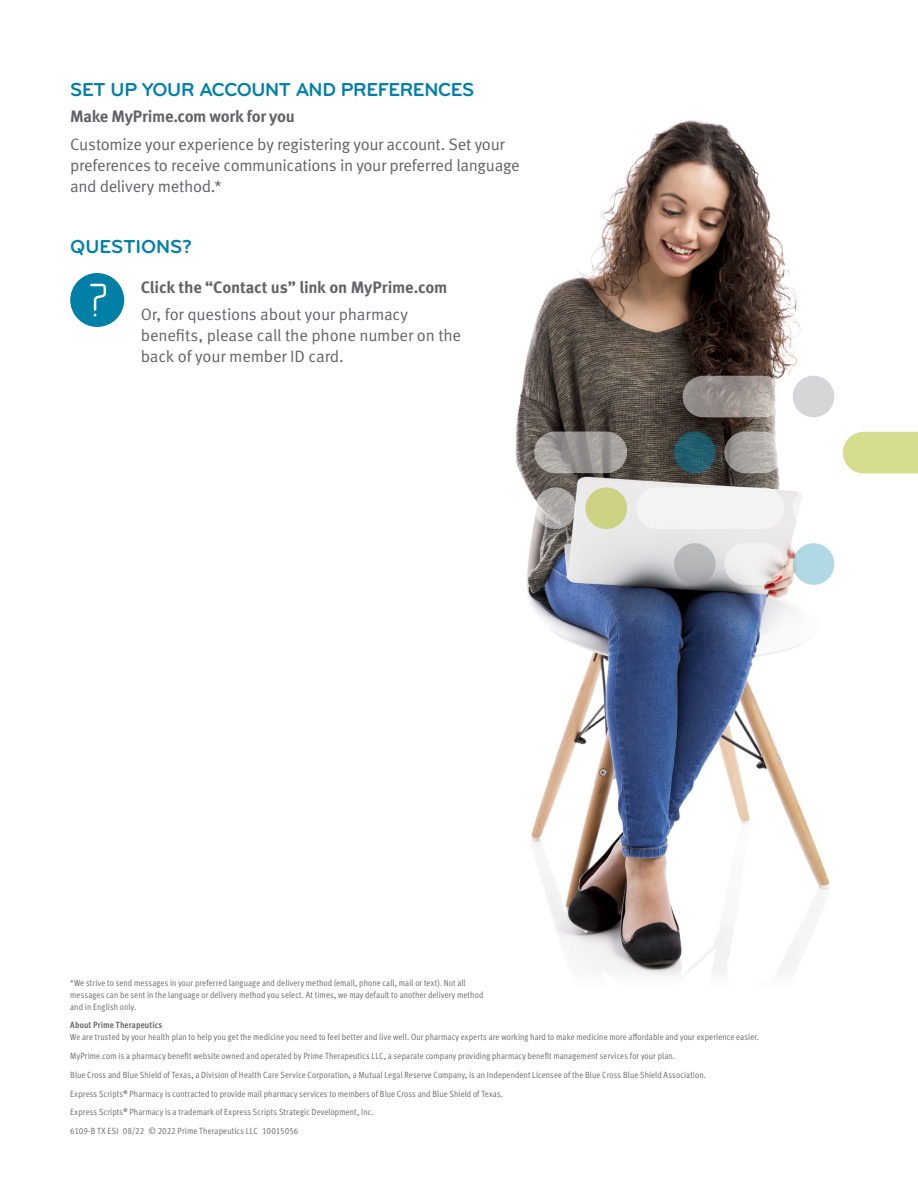
<style>
.page{position:relative;width:918px;height:1188px;background:#fff}
.page>*{position:absolute;margin:0;border:0;box-sizing:border-box;transform-origin:0 0}
.WORD_TEMP_Body{font:700 19.5px "Bryant Pro";letter-spacing:-.015em;color:#0080a7}
.WORD_TEMP_Body-2{font:16.5px/21px "Meta OT Norm";letter-spacing:-.015em;color:#636366}
.WORD_TEMP_Body-3{font:700 16.5px "Meta OT";letter-spacing:-.015em;color:#636366}
.t1{font:9px/12px "Meta OT Cond Norm";letter-spacing:.015em;color:#636366}
.t2{font:700 condensed 9px "Meta OT";letter-spacing:.02em;color:#636366}
</style>
<div class="page">
<img style="left:515px;top:120px;width:359px;height:856px">
<div style="left:793px;top:376px;width:41px;height:41px;background:#d6d6d8;border-radius:50%"></div>
<div style="left:793px;top:432px;width:41px;height:41px;background:#fff;border-radius:50%"></div>
<svg style="left:674px;top:432px;width:42px;height:41px"></svg>
<div style="left:674px;top:543px;width:42px;height:42px;background:linear-gradient(to bottom,#c3c4c5,#a0a1a4);border-radius:50%"></div>
<div style="left:585px;top:487px;width:42px;height:42px;background:#cdd283;border-radius:50%"></div>
<svg style="left:535px;top:487px;width:41px;height:42px"></svg>
<div style="left:793px;top:487px;width:41px;height:41px;background:#fff;border-radius:50%"></div>
<div style="left:793px;top:543px;width:41px;height:42px;background:#b1d8e5;border-radius:50%"></div>
<div style="left:636px;top:487px;width:148px;height:42px;background:#f4f3f4;border-radius:21px"></div>
<svg style="left:683px;top:376px;width:101px;height:41px;background:#a49d99"></svg>
<svg style="left:724px;top:432px;width:60px;height:41px;background:#b2afac"></svg>
<svg style="left:534px;top:432px;width:93px;height:41px;background:#9e9a97"></svg>
<svg style="left:724px;top:543px;width:60px;height:42px;fill:#efefef"></svg>
<svg style="left:843px;top:376px;width:31px;height:42px"></svg>
<div style="left:843px;top:432px;width:75px;height:41px;background:#d7dd8e"></div>
<div style="left:843px;top:488px;width:60px;height:41px;background:#fff;border-radius:21px"></div>
<div style="left:70px;top:273px;width:54px;height:54px;background:#0080a7;border-radius:50%"></div>
<svg style="left:90px;top:284px;width:16px;height:33px"></svg>
<p class="WORD_TEMP_Body" style="left:70px;top:77px;width:406px">SET UP YOUR ACCOUNT AND PREFERENCES</p>
<p class="WORD_TEMP_Body-3" style="left:70px;top:107px;width:226px">Make MyPrime.com work for you</p>
<p class="WORD_TEMP_Body-2" style="left:70px;top:134px;width:451px">Customize your experience by registering your account. Set your preferences to receive communications in your preferred language and delivery method.*</p>
<p class="WORD_TEMP_Body" style="left:70px;top:235px;width:123px">QUESTIONS?</p>
<p class="WORD_TEMP_Body-3" style="left:141px;top:277px;width:308px">Click the “Contact us” link on MyPrime.com</p>
<p class="WORD_TEMP_Body-2" style="left:141px;top:305px;width:322px">Or, for questions about your pharmacy benefits, please call the phone number on the back of your member ID card.</p>
<p class="t1" style="left:70px;top:976px;width:415px">*We strive to send messages in your preferred language and delivery method (email, phone call, mail or text). Not all messages can be sent in the language or delivery method you select. At times, we may default to another delivery method and in English only.</p>
<p class="t2" style="left:70px;top:1019px;width:94px">About Prime Therapeutics</p>
<p class="t1" style="left:70px;top:1031px;width:690px">We are trusted by your health plan to help you get the medicine you need to feel better and live well. Our pharmacy experts are working hard to make medicine more affordable and your experience easier.</p>
<p class="t1" style="left:70px;top:1050px;width:606px">MyPrime.com is a pharmacy benefit website owned and operated by Prime Therapeutics LLC, a separate company providing pharmacy benefit management services for your plan.</p>
<p class="t1" style="left:70px;top:1069px;width:637px">Blue Cross and Blue Shield of Texas, a Division of Health Care Service Corporation, a Mutual Legal Reserve Company, is an Independent Licensee of the Blue Cross Blue Shield Association.</p>
<p class="t1" style="left:70px;top:1087px;width:434px">Express Scripts<sup>®</sup> Pharmacy is contracted to provide mail pharmacy services to members of Blue Cross and Blue Shield of Texas.</p>
<p class="t1" style="left:70px;top:1106px;width:305px">Express Scripts<sup>®</sup> Pharmacy is a trademark of Express Scripts Strategic Development, Inc.</p>
<p class="t1" style="left:70px;top:1125px;width:230px">6109-B TX ESI 08/22 © 2022 Prime Therapeutics LLC 10015056</p>
</div>
